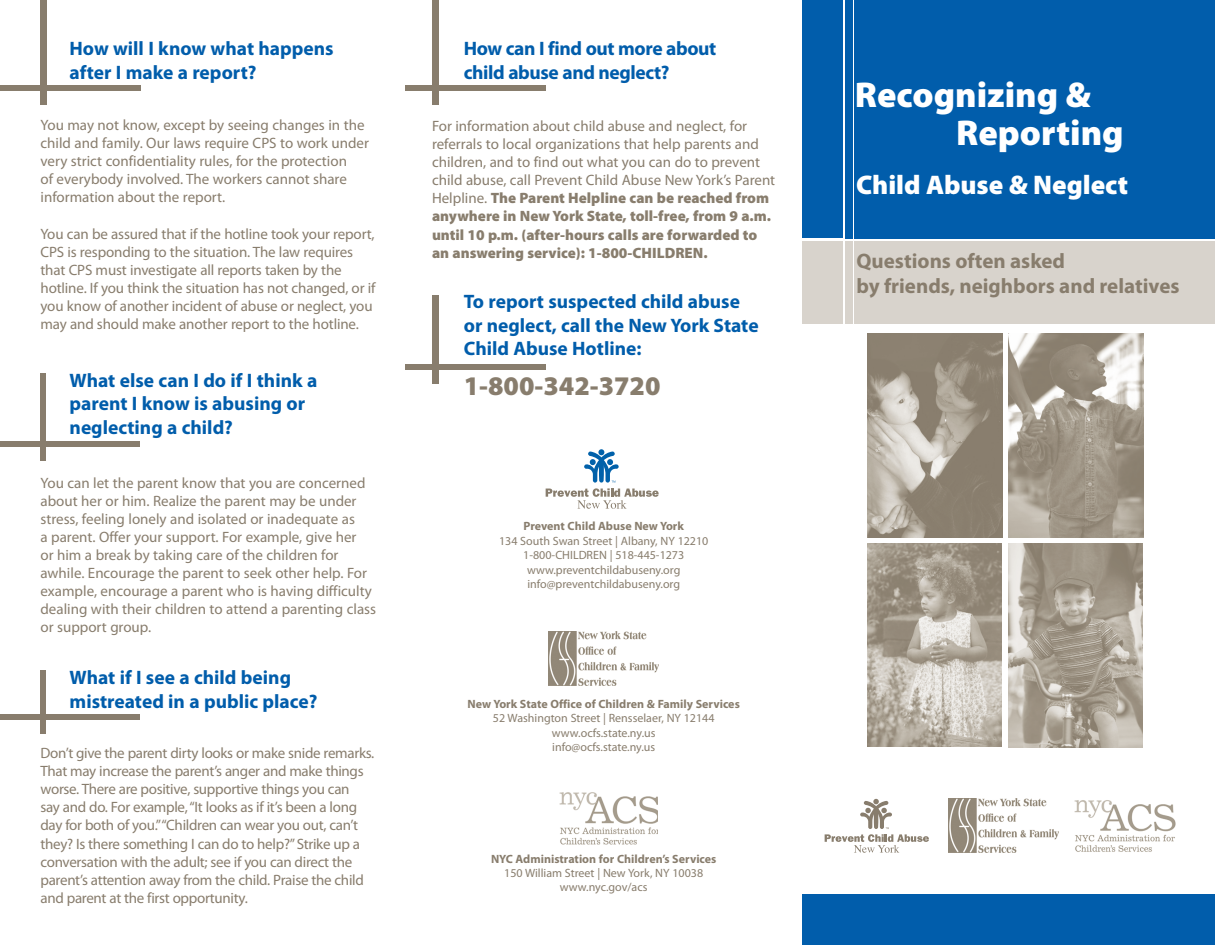
<style>
.page{position:relative;width:1215px;height:945px;background:#fff}
.page>*{position:absolute;margin:0;border:0;box-sizing:border-box;transform-origin:0 0}
.t1{font:900 36px "Myriad Pro";color:#fff}
.t2{font:900 27px "Myriad Pro";color:#fff}
.t3{font:900 27px "Myriad Pro";color:#887d6d}
.t4{font:700 21px "Myriad Pro";color:#887d6d}
.t5{font:700 19.5px/23.5px "Myriad Pro";color:#015dab}
.t6{font:700 19.5px/23.5px "Myriad Pro";letter-spacing:-.02em;color:#015dab}
.t7{font:15px/18px "Myriad Pro";letter-spacing:-.01em;color:#887d6d}
.t8{font:12px "Myriad Pro";color:#887d6d}
.t9{font:700 12px "Myriad Pro";color:#887d6d}
.s1{font-weight:900}
</style>
<div class="page">
<div style="left:845px;top:0;width:8px;height:118px;background:#015dab"></div>
<div style="left:845px;top:116px;width:8px;height:122px;background:#015dab"></div>
<div style="left:854px;top:0;width:361px;height:238px;background:#015dab"></div>
<div style="left:802px;top:0;width:41px;height:118px;background:#015dab"></div>
<div style="left:802px;top:116px;width:41px;height:122px;background:#015dab"></div>
<div style="left:40px;top:0;width:7px;height:104px;background:#887d6d"></div>
<div style="left:0;top:85px;width:140px;height:5px;background:#887d6d"></div>
<div style="left:41px;top:373px;width:5px;height:88px;background:#887d6d"></div>
<div style="left:0;top:442px;width:140px;height:5px;background:#887d6d"></div>
<div style="left:40px;top:670px;width:6px;height:64px;background:#887d6d"></div>
<div style="left:0;top:715px;width:140px;height:5px;background:#887d6d"></div>
<div style="left:432px;top:0;width:6px;height:104px;background:#887d6d"></div>
<div style="left:405px;top:85px;width:140px;height:5px;background:#887d6d"></div>
<div style="left:432px;top:295px;width:6px;height:88px;background:#887d6d"></div>
<div style="left:405px;top:364px;width:140px;height:5px;background:#887d6d"></div>
<div style="left:802px;top:241px;width:41px;height:83px;background:#d8d3cc"></div>
<div style="left:854px;top:241px;width:361px;height:83px;background:#d8d3cc"></div>
<div style="left:845px;top:241px;width:8px;height:83px;background:#d8d3cc"></div>
<img style="left:867px;top:543px;width:135px;height:203px">
<img style="left:1008px;top:543px;width:135px;height:204px">
<div style="left:802px;top:895px;width:413px;height:50px;background:#015dab"></div>
<img style="left:949px;top:799px;width:110px;height:54px">
<img style="left:867px;top:333px;width:135px;height:205px">
<img style="left:1008px;top:333px;width:135px;height:205px">
<svg style="left:825px;top:799px;width:104px;height:54px"></svg>
<img style="left:549px;top:632px;width:110px;height:54px">
<img style="left:559px;top:792px;width:99px;height:53px">
<img style="left:1074px;top:800px;width:102px;height:52px">
<svg style="left:546px;top:449px;width:113px;height:60px"></svg>
<p class="t5" style="left:70px;top:36px;width:266px">How will I know what happens after I make a report?</p>
<p class="t7" style="left:40px;top:116px;width:330px">You may not know, except by seeing changes in the child and family. Our laws require CPS to work under very strict confidentiality rules, for the protection<br>of everybody involved. The workers cannot share information about the report.</p>
<p class="t7" style="left:40px;top:224px;width:337px">You can be assured that if the hotline took your report, CPS is responding to the situation. The law requires that CPS must investigate all reports taken by the hotline. If you think the situation has not changed, or if you know of another incident of abuse or neglect, you may and should make another report to the hotline.</p>
<p class="t5" style="left:70px;top:368px;width:249px">What else can I do if I think a parent I know is abusing or neglecting a child?</p>
<p class="t7" style="left:40px;top:473px;width:337px">You can let the parent know that you are concerned about her or him. Realize the parent may be under stress, feeling lonely and isolated or inadequate as<br>a parent. Offer your support. For example, give her<br>or him a break by taking care of the children for awhile. Encourage the parent to seek other help. For example, encourage a parent who is having difficulty dealing with their children to attend a parenting class or support group.</p>
<p class="t5" style="left:70px;top:665px;width:249px">What if I see a child being mistreated in a public place?</p>
<p class="t7" style="left:40px;top:744px;width:335px">Don’t give the parent dirty looks or make snide remarks.<br>That may increase the parent’s anger and make things worse. There are positive, supportive things you can<br>say and do. For example, “It looks as if it’s been a long day for both of you.” “Children can wear you out, can’t they? Is there something I can do to help?” Strike up a conversation with the adult; see if you can direct the parent’s attention away from the child. Praise the child and parent at the first opportunity.</p>
<p class="t6" style="left:464px;top:36px;width:254px">How can I find out more about child abuse and neglect?</p>
<p class="t7" style="left:432px;top:117px;width:345px">For information about child abuse and neglect, for referrals to local organizations that help parents and children, and to find out what you can do to prevent child abuse, call Prevent Child Abuse New York’s Parent Helpline. <span class="s1">The Parent Helpline can be reached from anywhere in New York State, toll-free, from 9 a.m. until 10 p.m. (after-hours calls are forwarded to an answering service): 1-800-CHILDREN.</span></p>
<p class="t5" style="left:464px;top:289px;width:296px">To report suspected child abuse or neglect, call the New York State<br>Child Abuse Hotline:</p>
<p class="t3" style="left:464px;top:368px;width:198px">1-800-342-3720</p>
<p class="t9" style="left:523px;top:518px;width:162px">Prevent Child Abuse New York</p>
<p class="t8" style="left:499px;top:533px;width:211px">134 South Swan Street | Albany, NY 12210</p>
<p class="t8" style="left:523px;top:548px;width:163px">1-800-CHILDREN | 518-445-1273</p>
<p class="t8" style="left:527px;top:562px;width:155px">www.preventchildabuseny.org</p>
<p class="t8" style="left:527px;top:577px;width:154px">info@preventchildabuseny.org</p>
<p class="t9" style="left:468px;top:696px;width:274px">New York State Office of Children &amp; Family Services</p>
<p class="t8" style="left:493px;top:711px;width:223px">52 Washington Street | Rensselaer, NY 12144</p>
<p class="t8" style="left:552px;top:725px;width:105px">www.ocfs.state.ny.us</p>
<p class="t8" style="left:552px;top:740px;width:104px">info@ocfs.state.ny.us</p>
<p class="t9" style="left:491px;top:851px;width:227px">NYC Administration for Children’s Services</p>
<p class="t8" style="left:504px;top:866px;width:200px">150 William Street | New York, NY 10038</p>
<p class="t8" style="left:560px;top:880px;width:89px">www.nyc.gov/acs</p>
<p class="t1" style="left:855px;top:71px;width:237px">Recognizing &amp;</p>
<p class="t1" style="left:956px;top:109px;width:169px">Reporting</p>
<p class="t2" style="left:856px;top:167px;width:274px">Child Abuse &amp; Neglect</p>
<p class="t4" style="left:856px;top:247px;width:210px">Questions often asked</p>
<p class="t4" style="left:856px;top:272px;width:325px">by friends, neighbors and relatives</p>
</div>
